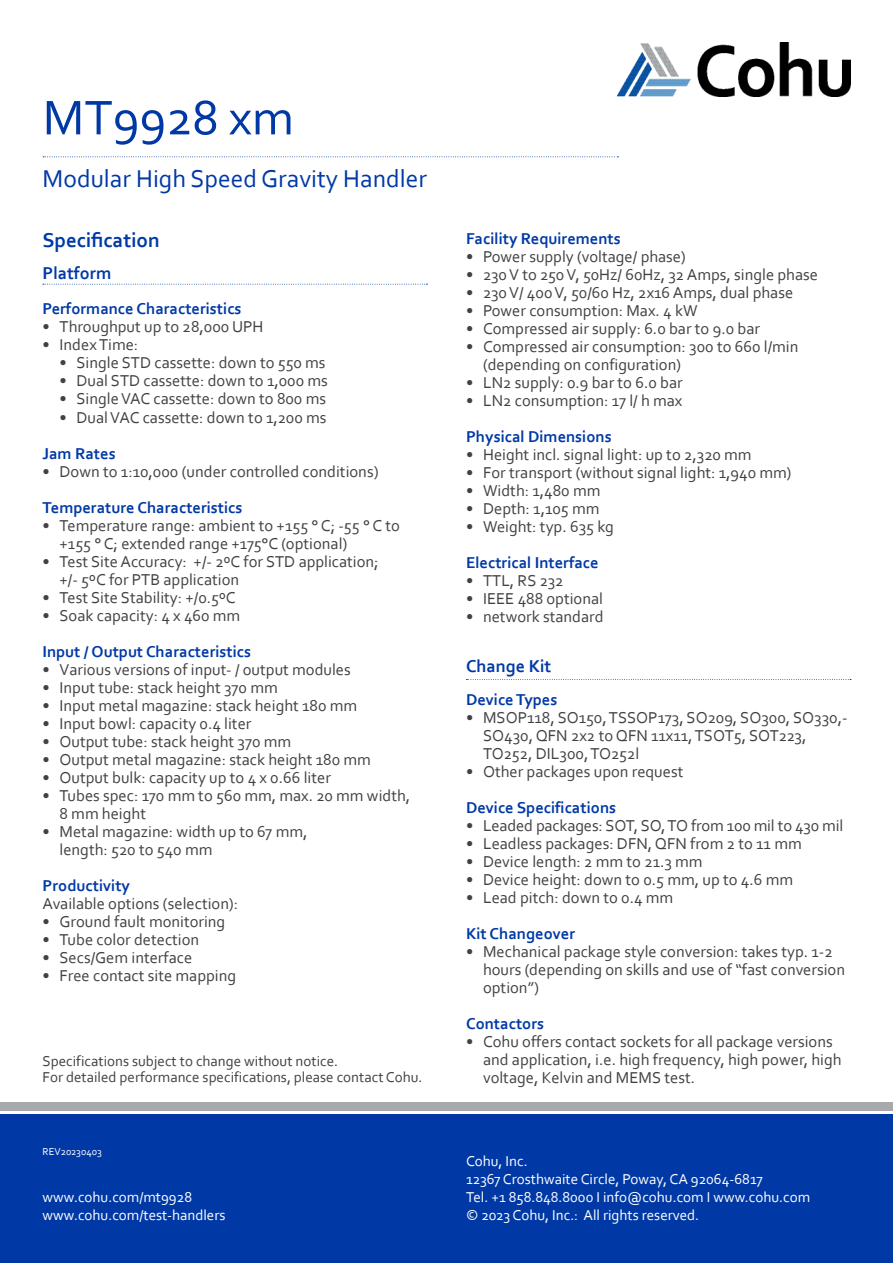
<style>
.page{position:relative;width:893px;height:1263px;background:#fff}
.page>*{position:absolute;margin:0;border:0;box-sizing:border-box;transform-origin:0 0}
.t1{font:51px "Corbel";color:#0039a6}
.t2{font:25.5px "Corbel";color:#0039a6}
.t3{font:700 21px "Corbel";color:#0039a6}
.t4{font:700 18px "Corbel";color:#0039a6}
.t5{font:16.5px/18px "Corbel";color:#414042}
.t6{font:700 16.5px "Corbel";color:#0039a6}
.t7{font:15px/18px "Corbel";color:#fff}
.t8{font:15px/16.5px "Corbel";color:#414042}
.t9{font:10.5px "Corbel";color:#fff}
</style>
<div class="page">
<img style="left:618px;top:43px;width:232px;height:53px">
<svg style="left:43px;top:156px;width:575px;height:1px"></svg>
<div style="left:0;top:1114px;width:893px;height:149px;background:#0039a6"></div>
<div style="left:0;top:1103px;width:893px;height:8px;background:#a7a9ac"></div>
<svg style="left:43px;top:284px;width:385px;height:1px"></svg>
<svg style="left:466px;top:679px;width:385px;height:1px"></svg>
<h1 class="t1" style="left:43px;top:98px;width:253px">MT9928 xm</h1>
<h2 class="t2" style="left:43px;top:169px;width:386px">Modular High Speed Gravity Handler</h2>
<p class="t3" style="left:43px;top:227px;width:119px">Specification</p>
<p class="t4" style="left:43px;top:262px;width:70px">Platform</p>
<p class="t6" style="left:43px;top:299px;width:201px">Performance Characteristics</p>
<p class="t5" style="left:43px;top:319px;width:223px">• Throughput up to 28,000 UPH</p>
<p class="t5" style="left:43px;top:337px;width:97px">• Index Time:</p>
<p class="t5" style="left:60px;top:355px;width:268px">• Single STD cassette: down to 550 ms</p>
<p class="t5" style="left:60px;top:373px;width:270px">• Dual STD cassette: down to 1,000 ms</p>
<p class="t5" style="left:60px;top:391px;width:268px">• Single VAC cassette: down to 800 ms</p>
<p class="t5" style="left:60px;top:409px;width:269px">• Dual VAC cassette: down to 1,200 ms</p>
<p class="t6" style="left:43px;top:447px;width:75px">Jam Rates</p>
<p class="t5" style="left:43px;top:463px;width:338px">• Down to 1:10,000 (under controlled conditions)</p>
<p class="t6" style="left:43px;top:497px;width:202px">Temperature Characteristics</p>
<p class="t5" style="left:60px;top:517px;width:342px;text-indent:-17px">• Temperature range: ambient to +155 ° C; ‐55 ° C to +155 ° C; extended range +175°C (optional)</p>
<p class="t5" style="left:60px;top:553px;width:321px;text-indent:-17px">• Test Site Accuracy: +/‐ 2ºC for STD application; +/‐ 5ºC for PTB application</p>
<p class="t5" style="left:43px;top:589px;width:195px">• Test Site Stability: +/0.5ºC</p>
<p class="t5" style="left:43px;top:607px;width:199px">• Soak capacity: 4 x 460 mm</p>
<p class="t6" style="left:43px;top:641px;width:210px">Input / Output Characteristics</p>
<p class="t5" style="left:43px;top:661px;width:310px">• Various versions of input‐ / output modules</p>
<p class="t5" style="left:43px;top:679px;width:237px">• Input tube: stack height 370 mm</p>
<p class="t5" style="left:43px;top:697px;width:316px">• Input metal magazine: stack height 180 mm</p>
<p class="t5" style="left:43px;top:715px;width:210px">• Input bowl: capacity 0.4 liter</p>
<p class="t5" style="left:43px;top:733px;width:250px">• Output tube: stack height 370 mm</p>
<p class="t5" style="left:43px;top:751px;width:330px">• Output metal magazine: stack height 180 mm</p>
<p class="t5" style="left:43px;top:769px;width:290px">• Output bulk: capacity up to 4 x 0.66 liter</p>
<p class="t5" style="left:60px;top:787px;width:352px;text-indent:-17px">• Tubes spec: 170 mm to 560 mm, max. 20 mm width,<br>8 mm height</p>
<p class="t5" style="left:60px;top:823px;width:249px;text-indent:-17px">• Metal magazine: width up to 67 mm, length: 520 to 540 mm</p>
<p class="t6" style="left:43px;top:875px;width:89px">Productivity</p>
<p class="t5" style="left:43px;top:895px;width:197px">Available options (selection):</p>
<p class="t5" style="left:43px;top:913px;width:184px">• Ground fault monitoring</p>
<p class="t5" style="left:43px;top:931px;width:158px">• Tube color detection</p>
<p class="t5" style="left:43px;top:949px;width:151px">• Secs/Gem interface</p>
<p class="t5" style="left:43px;top:967px;width:195px">• Free contact site mapping</p>
<p class="t8" style="left:43px;top:1054px;width:381px">Specifications subject to change without notice.<br>For detailed performance specifications, please contact Cohu.</p>
<p class="t9" style="left:43px;top:1147px;width:61px">REV20230403</p>
<p class="t7" style="left:43px;top:1190px;width:184px">www.cohu.com/mt9928 www.cohu.com/test‐handlers</p>
<p class="t6" style="left:466px;top:228px;width:156px">Facility Requirements</p>
<p class="t5" style="left:466px;top:249px;width:221px">• Power supply (voltage/ phase)</p>
<p class="t5" style="left:466px;top:267px;width:353px">• 230 V to 250 V, 50Hz/ 60Hz, 32 Amps, single phase</p>
<p class="t5" style="left:466px;top:285px;width:329px">• 230 V/ 400 V, 50/60 Hz, 2x16 Amps, dual phase</p>
<p class="t5" style="left:466px;top:303px;width:233px">• Power consumption: Max. 4 kW</p>
<p class="t5" style="left:466px;top:321px;width:295px">• Compressed air supply: 6.0 bar to 9.0 bar</p>
<p class="t5" style="left:483px;top:339px;width:317px;text-indent:-17px">• Compressed air consumption: 300 to 660 l/min (depending on configuration)</p>
<p class="t5" style="left:466px;top:375px;width:218px">• LN2 supply: 0.9 bar to 6.0 bar</p>
<p class="t5" style="left:466px;top:393px;width:218px">• LN2 consumption: 17 l/ h max</p>
<p class="t6" style="left:466px;top:426px;width:147px">Physical Dimensions</p>
<p class="t5" style="left:466px;top:447px;width:287px">• Height incl. signal light: up to 2,320 mm</p>
<p class="t5" style="left:466px;top:465px;width:327px">• For transport (without signal light: 1,940 mm)</p>
<p class="t5" style="left:466px;top:483px;width:136px">• Width: 1,480 mm</p>
<p class="t5" style="left:466px;top:501px;width:135px">• Depth: 1,105 mm</p>
<p class="t5" style="left:466px;top:519px;width:149px">• Weight: typ. 635 kg</p>
<p class="t6" style="left:466px;top:552px;width:134px">Electrical Interface</p>
<p class="t5" style="left:466px;top:573px;width:99px">• TTL, RS 232</p>
<p class="t5" style="left:466px;top:591px;width:138px">• IEEE 488 optional</p>
<p class="t5" style="left:466px;top:609px;width:139px">• network standard</p>
<p class="t4" style="left:466px;top:655px;width:87px">Change Kit</p>
<p class="t6" style="left:466px;top:689px;width:93px">Device Types</p>
<p class="t5" style="left:483px;top:710px;width:366px;text-indent:-17px">• MSOP118, SO150, TSSOP173, SO209, SO300, SO330,‐<br>SO430, QFN 2x2 to QFN 11x11, TSOT5, SOT223,<br>TO252, DIL300, TO252l</p>
<p class="t5" style="left:466px;top:764px;width:219px">• Other packages upon request</p>
<p class="t6" style="left:466px;top:797px;width:152px">Device Specifications</p>
<p class="t5" style="left:466px;top:818px;width:379px">• Leaded packages: SOT, SO, TO from 100 mil to 430 mil</p>
<p class="t5" style="left:466px;top:836px;width:337px">• Leadless packages: DFN, QFN from 2 to 11 mm</p>
<p class="t5" style="left:466px;top:854px;width:238px">• Device length: 2 mm to 21.3 mm</p>
<p class="t5" style="left:466px;top:872px;width:329px">• Device height: down to 0.5 mm, up to 4.6 mm</p>
<p class="t5" style="left:466px;top:890px;width:209px">• Lead pitch: down to 0.4 mm</p>
<p class="t6" style="left:466px;top:923px;width:111px">Kit Changeover</p>
<p class="t5" style="left:483px;top:944px;width:363px;text-indent:-17px">• Mechanical package style conversion: takes typ. 1‐2 hours (depending on skills and use of “fast conversion option”)</p>
<p class="t6" style="left:466px;top:1013px;width:80px">Contactors</p>
<p class="t5" style="left:483px;top:1034px;width:360px;text-indent:-17px">• Cohu offers contact sockets for all package versions and application, i.e. high frequency, high power, high voltage, Kelvin and MEMS test.</p>
<p class="t7" style="left:466px;top:1154px;width:346px">Cohu, Inc.<br>12367 Crosthwaite Circle, Poway, CA 92064‐6817<br>Tel. +1 858.848.8000 I info@cohu.com I www.cohu.com © 2023 Cohu, Inc.: All rights reserved.</p>
</div>
